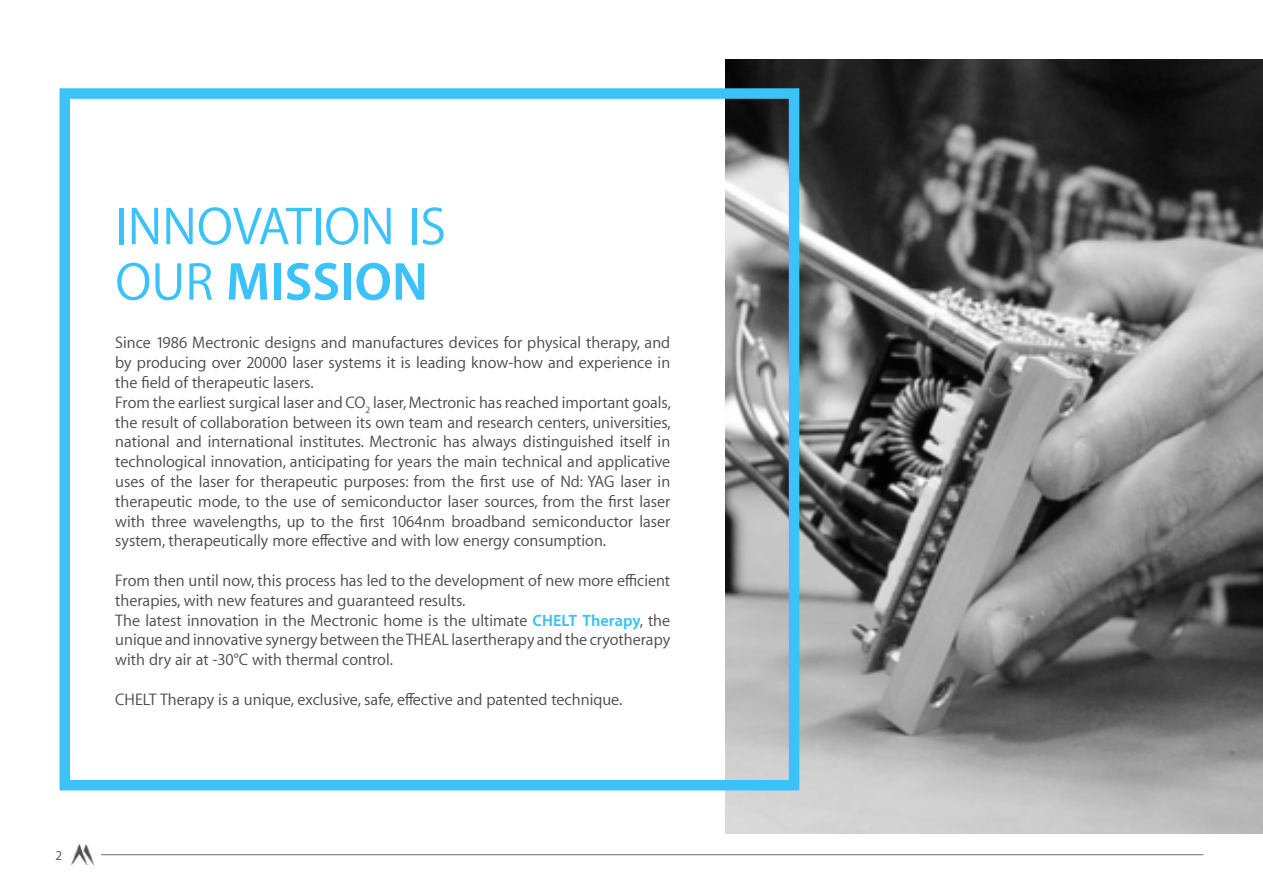
<style>
.page{position:relative;width:1263px;height:893px;background:#fff}
.page>*{position:absolute;margin:0;border:0;box-sizing:border-box;transform-origin:0 0}
.t1{font:54px "Myriad Set Pro Text";color:#3bc3f9}
.t2{font:700 54px "Myriad Set Pro";color:#3bc3f9}
.t3{font:16.5px/19.8px "Myriad Set Pro Text";color:#4a4a49}
.t4{font:13.5px "Myriad Set Pro Text";color:#4a4a49}
.s1{font-family:"Myriad Set Pro Text";font-weight:400}
.s2{font-family:"Myriad Set Pro";font-weight:700;color:#3bc3f9}
</style>
<div class="page">
<hr style="left:101px;top:854px;width:1102px;height:1px;background:#706f6f">
<img style="left:71px;top:845px;width:23px;height:20px">
<img style="left:725px;top:60px;width:538px;height:773px">
<div style="left:60px;top:88px;width:739px;height:702px;border:10px solid #3bc3f9"></div>
<h1 class="t1" style="left:115px;top:184px;width:332px">INNOVATION IS</h1>
<h1 class="t2" style="left:115px;top:239px;width:314px"><span class="s1">OUR</span> MISSION</h1>
<p class="t3" style="left:115px;top:332px;width:557px">Since 1986 Mectronic designs and manufactures devices for physical therapy, and by producing over 20000 laser systems it is leading know-how and experience in the field of therapeutic lasers.<br>From the earliest surgical laser and CO<sub>2</sub> laser, Mectronic has reached important goals, the result of collaboration between its own team and research centers, universities, national and international institutes. Mectronic has always distinguished itself in technological innovation, anticipating for years the main technical and applicative uses of the laser for therapeutic purposes: from the first use of Nd: YAG laser in therapeutic mode, to the use of semiconductor laser sources, from the first laser with three wavelengths, up to the first 1064nm broadband semiconductor laser system, therapeutically more effective and with low energy consumption.</p>
<p class="t3" style="left:115px;top:570px;width:556px">From then until now, this process has led to the development of new more efficient therapies, with new features and guaranteed results.<br>The latest innovation in the Mectronic home is the ultimate <span class="s2">CHELT Therapy</span>, the unique and innovative synergy between the THEAL lasertherapy and the cryotherapy with dry air at -30°C with thermal control.</p>
<p class="t3" style="left:115px;top:689px;width:508px">CHELT Therapy is a unique, exclusive, safe, effective and patented technique.</p>
<p class="t4" style="left:55px;top:845px;width:8px">2</p>
</div>
